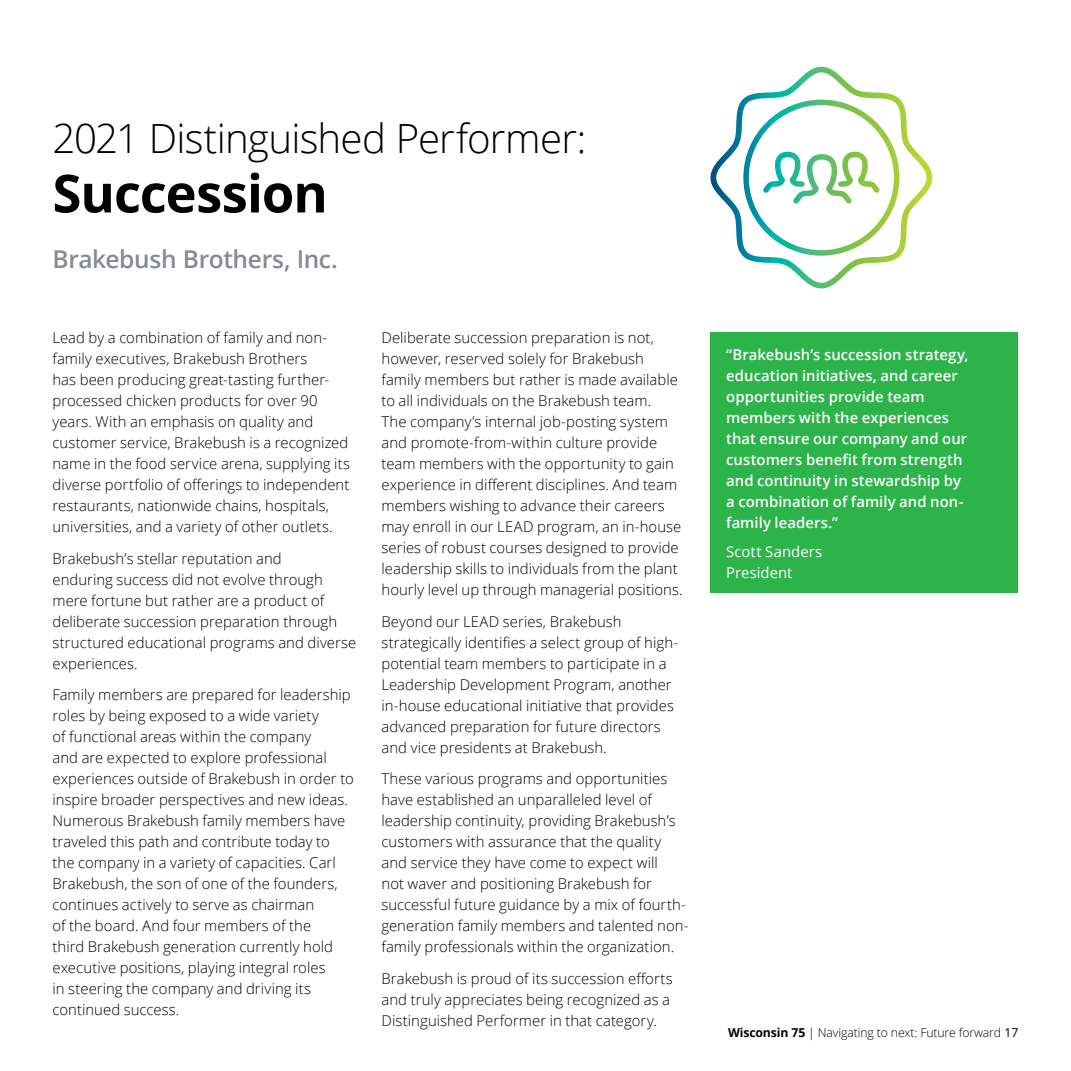
<style>
.page{position:relative;width:1071px;height:1071px;background:#fff}
.page>*{position:absolute;margin:0;border:0;box-sizing:border-box;transform-origin:0 0}
.Story_heading_bold{font:700 52.5px "Open Sans";letter-spacing:-.02em;color:#000}
.Story_heading_bold-2{font:300 40.25px "Open Sans";letter-spacing:-.02em;color:#000}
.SUBHEAD_01{font:600 24.5px "Open Sans";letter-spacing:-.015em;color:#878a8f}
.BODY__8_5_12pt{font:300 14.88px/21px "Open Sans";letter-spacing:.005em;color:#000}
.BODY__8_5_12pt-2{font:600 14.88px/21px "Open Sans";letter-spacing:.005em;color:#fff}
.BODY__8_5_12pt-3{font:14.88px/21px "Open Sans";letter-spacing:.005em;color:#fff}
.Brochure_title__foli{font:300 12.25px "Open Sans";letter-spacing:-.01em;color:#000}
.s1{font-weight:700}
.s2{font-weight:400}
</style>
<div class="page">
<div style="left:710px;top:332px;width:308px;height:261px;background:#2cb34a"></div>
<svg style="left:710px;top:67px;width:222px;height:222px"></svg>
<p class="Story_heading_bold-2" style="left:52px;top:111px;width:535px">2021 Distinguished Performer:</p>
<p class="Story_heading_bold" style="left:52px;top:156px;width:277px">Succession</p>
<p class="SUBHEAD_01" style="left:52px;top:243px;width:287px">Brakebush Brothers, Inc.</p>
<p class="BODY__8_5_12pt" style="left:52px;top:327px;width:299px">Lead by a combination of family and non&shy;family executives, Brakebush Brothers<br>has been producing great-tasting further&shy;processed chicken products for over 90 years. With an emphasis on quality and customer service, Brakebush is a recognized name in the food service arena, supplying its diverse portfolio of offerings to independent restaurants, nationwide chains, hospitals, universities, and a variety of other outlets.</p>
<p class="BODY__8_5_12pt" style="left:52px;top:547px;width:305px">Brakebush’s stellar reputation and<br>enduring success did not evolve through mere fortune but rather are a product of deliberate succession preparation through structured educational programs and diverse experiences.</p>
<p class="BODY__8_5_12pt" style="left:52px;top:684px;width:303px">Family members are prepared for leadership roles by being exposed to a wide variety<br>of functional areas within the company<br>and are expected to explore professional experiences outside of Brakebush in order to inspire broader perspectives and new ideas.<br>Numerous Brakebush family members have traveled this path and contribute today to the company in a variety of capacities. Carl Brakebush, the son of one of the founders, continues actively to serve as chairman<br>of the board. And four members of the<br>third Brakebush generation currently hold executive positions, playing integral roles<br>in steering the company and driving its continued success.</p>
<p class="BODY__8_5_12pt" style="left:382px;top:327px;width:303px">Deliberate succession preparation is not, however, reserved solely for Brakebush family members but rather is made available to all individuals on the Brakebush team.<br>The company’s internal job-posting system and promote-from-within culture provide team members with the opportunity to gain experience in different disciplines. And team members wishing to advance their careers may enroll in our LEAD program, an in-house series of robust courses designed to provide leadership skills to individuals from the plant hourly level up through managerial positions.</p>
<p class="BODY__8_5_12pt" style="left:382px;top:610px;width:298px">Beyond our LEAD series, Brakebush strategically identifies a select group of high&shy;potential team members to participate in a Leadership Development Program, another in-house educational initiative that provides advanced preparation for future directors and vice presidents at Brakebush.</p>
<p class="BODY__8_5_12pt" style="left:382px;top:768px;width:309px">These various programs and opportunities have established an unparalleled level of leadership continuity, providing Brakebush’s customers with assurance that the quality and service they have come to expect will<br>not waver and positioning Brakebush for successful future guidance by a mix of fourth&shy;generation family members and talented non&shy;family professionals within the organization.</p>
<p class="BODY__8_5_12pt" style="left:382px;top:967px;width:293px">Brakebush is proud of its succession efforts and truly appreciates being recognized as a<br>Distinguished Performer in that category.</p>
<p class="BODY__8_5_12pt-2" style="left:726px;top:343px;width:244px">“Brakebush’s succession strategy, education initiatives, and career opportunities provide team members with the experiences that ensure our company and our customers benefit from strength and continuity in stewardship by a combination of family and non&shy;family leaders.”</p>
<p class="BODY__8_5_12pt-3" style="left:726px;top:540px;width:98px">Scott Sanders<br>President</p>
<p class="Brochure_title__foli" style="left:728px;top:1024px;width:292px"><span class="s1">Wisconsin 75</span> | Navigating to next: Future forward <span class="s2">17</span></p>
</div>
